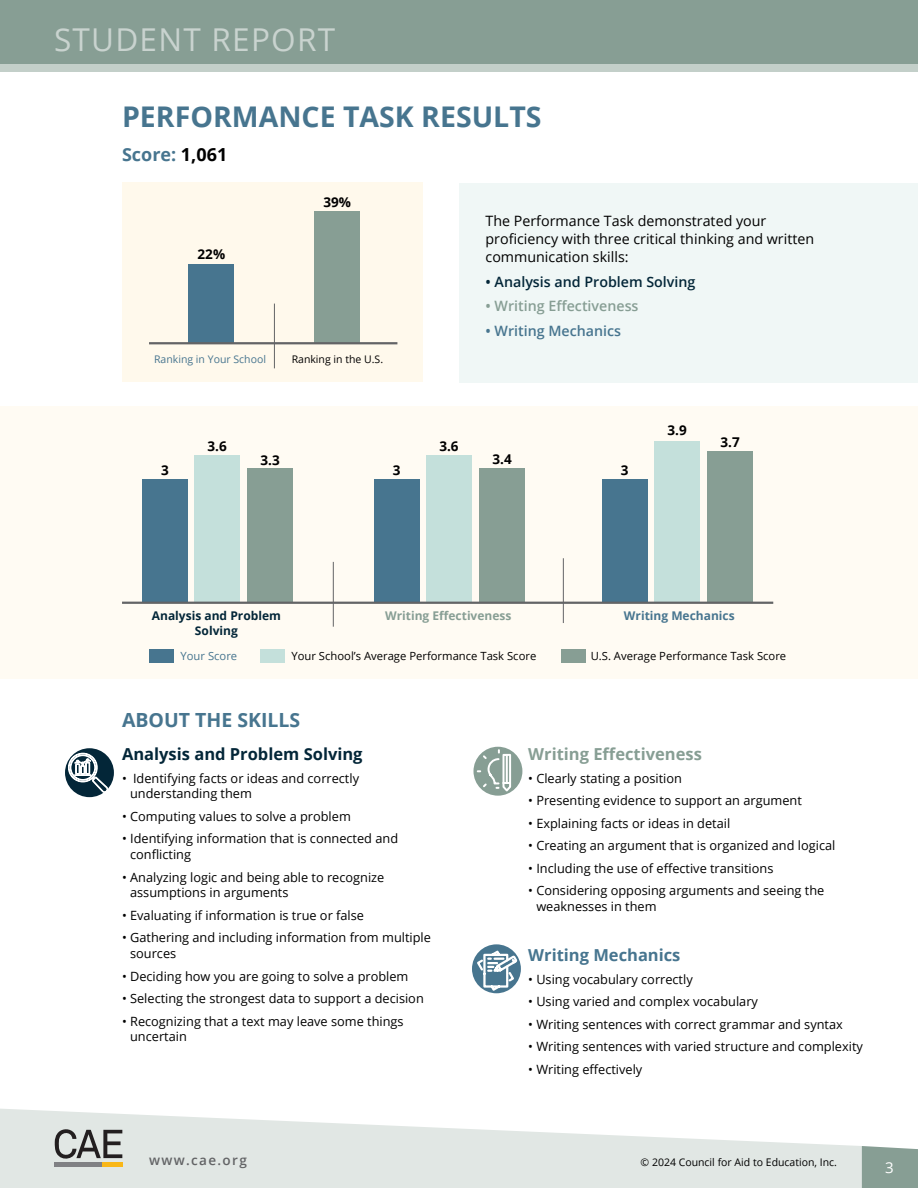
<style>
.page{position:relative;width:918px;height:1188px;background:#fff}
.page>*{position:absolute;margin:0;border:0;box-sizing:border-box;transform-origin:0 0}
.t1{font:31.5px "Open Sans";letter-spacing:.04em;color:#c9d3cf}
.t2{font:700 28.5px "Open Sans";color:#47758f}
.Report_header{font:700 19.5px "Open Sans";color:#47758f}
.Report_header-2{font:700 18px "Open Sans";color:#47758f}
.Report_header-3{font:700 16.5px "Open Sans";color:#032638}
.Report_header-4{font:700 16.5px "Open Sans";color:#879e94}
.Report_header-5{font:700 16.5px "Open Sans";color:#47758f}
.t3{font:15px "Open Sans";color:#fff}
.Report_text{font:14.25px/18px "Open Sans";color:#000}
.Report_text-2{font:600 14.25px "Open Sans";color:#032638}
.Report_text-3{font:600 14.25px "Open Sans";color:#879e94}
.Report_text-4{font:600 14.25px "Open Sans";color:#47758f}
.Report_text-5{font:700 13.5px "Open Sans";color:#000}
.t4{font:600 13.5px "Open Sans";letter-spacing:.1em;color:#636466}
.bar_chart_numbers{font:700 13.5px "Open Sans";color:#000}
.Report_text-6{font:12.75px/15.8px "Open Sans";color:#000}
.Report_header-6{font:700 12px/15px "Open Sans";color:#032638;text-align:center}
.Report_header-7{font:700 12px "Open Sans";color:#879e94}
.Report_header-8{font:700 12px "Open Sans";color:#47758f}
.Report_text-7{font:11.25px "Open Sans";color:#000}
.Report_text-8{font:11.25px "Open Sans";color:#47758f}
.bar_chart{font:10.5px "Open Sans";color:#000}
.bar_chart-2{font:10.5px "Open Sans";color:#47758f}
.s1{color:#000}
</style>
<div class="page">
<svg style="left:0;top:1109px;width:862px;height:79px;fill:#e1e7e4"></svg>
<svg style="left:55px;top:1128px;width:67px;height:34px"></svg>
<hr style="left:102px;top:1162px;width:21px;height:4px;background:#f9b717">
<hr style="left:55px;top:1162px;width:47px;height:4px;background:#808184">
<div style="left:862px;top:1146px;width:56px;height:42px;background:#879e94"></div>
<div style="left:0;top:0;width:918px;height:65px;background:#879e94"></div>
<div style="left:0;top:64px;width:918px;height:7px;background:#c3cfc9"></div>
<div style="left:0;top:406px;width:918px;height:272px;background:#fffbf3"></div>
<div style="left:122px;top:183px;width:300px;height:199px;background:#fff9ec"></div>
<div style="left:459px;top:183px;width:459px;height:199px;background:#f0f7f6"></div>
<div style="left:65px;top:748px;width:49px;height:49px;background:#032638;border-radius:50%"></div>
<div style="left:473px;top:747px;width:49px;height:49px;background:#879e94;border-radius:50%"></div>
<svg style="left:472px;top:944px;width:49px;height:49px"></svg>
<svg style="left:475px;top:949px;width:44px;height:44px"></svg>
<svg style="left:476px;top:748px;width:37px;height:45px"></svg>
<svg style="left:68px;top:753px;width:40px;height:40px"></svg>
<div style="left:189px;top:264px;width:45px;height:79px;background:#47758f"></div>
<div style="left:314px;top:211px;width:46px;height:132px;background:#879e94"></div>
<hr style="left:149px;top:342px;width:248px;height:2px;background:#636466">
<div style="left:142px;top:479px;width:46px;height:124px;background:#47758f"></div>
<div style="left:194px;top:456px;width:46px;height:147px;background:#c4e0db"></div>
<hr style="left:333px;top:562px;width:1px;height:65px;background:#636466">
<div style="left:248px;top:468px;width:45px;height:134px;background:#879e94"></div>
<div style="left:374px;top:479px;width:45px;height:124px;background:#47758f"></div>
<div style="left:426px;top:456px;width:46px;height:147px;background:#c4e0db"></div>
<div style="left:479px;top:468px;width:46px;height:134px;background:#879e94"></div>
<div style="left:602px;top:479px;width:46px;height:124px;background:#47758f"></div>
<div style="left:654px;top:441px;width:46px;height:162px;background:#c4e0db"></div>
<div style="left:708px;top:451px;width:45px;height:151px;background:#879e94"></div>
<hr style="left:122px;top:602px;width:651px;height:2px;background:#636466">
<hr style="left:563px;top:558px;width:1px;height:65px;background:#636466">
<div style="left:149px;top:649px;width:24px;height:14px;background:#47758f"></div>
<div style="left:261px;top:650px;width:24px;height:13px;background:#c4e0db"></div>
<div style="left:561px;top:649px;width:25px;height:14px;background:#879e94"></div>
<hr style="left:274px;top:304px;width:1px;height:64px;background:#636466">
<p class="t1" style="left:54px;top:18px;width:283px">STUDENT REPORT</p>
<p class="t2" style="left:122px;top:96px;width:421px">PERFORMANCE TASK RESULTS</p>
<p class="Report_header-2" style="left:122px;top:142px;width:107px">Score: <span class="s1">1,061</span></p>
<p class="bar_chart_numbers" style="left:198px;top:245px;width:29px">22%</p>
<p class="Report_text-5" style="left:323px;top:192px;width:29px">39%</p>
<p class="bar_chart-2" style="left:154px;top:352px;width:113px">Ranking in Your School</p>
<p class="bar_chart" style="left:292px;top:352px;width:93px">Ranking in the U.S.</p>
<p class="bar_chart_numbers" style="left:161px;top:461px;width:9px">3</p>
<p class="Report_text-5" style="left:207px;top:437px;width:21px">3.6</p>
<p class="Report_text-5" style="left:261px;top:451px;width:21px">3.3</p>
<p class="bar_chart_numbers" style="left:393px;top:461px;width:9px">3</p>
<p class="Report_text" style="left:486px;top:211px;width:330px">The Performance Task demonstrated your proficiency with three critical thinking and written communication skills:</p>
<p class="Report_text-2" style="left:486px;top:272px;width:211px">• Analysis and Problem Solving</p>
<p class="Report_text-3" style="left:486px;top:296px;width:155px">• Writing Effectiveness</p>
<p class="Report_text-4" style="left:486px;top:321px;width:137px">• Writing Mechanics</p>
<p class="Report_text-5" style="left:439px;top:437px;width:21px">3.6</p>
<p class="Report_text-5" style="left:493px;top:449px;width:21px">3.4</p>
<p class="bar_chart_numbers" style="left:621px;top:461px;width:9px">3</p>
<p class="Report_text-5" style="left:667px;top:420px;width:21px">3.9</p>
<p class="Report_text-5" style="left:721px;top:433px;width:21px">3.7</p>
<p class="Report_header-6" style="left:152px;top:608px;width:130px">Analysis and Problem<br>Solving</p>
<p class="Report_header-7" style="left:385px;top:607px;width:128px">Writing Effectiveness</p>
<p class="Report_header-8" style="left:624px;top:607px;width:112px">Writing Mechanics</p>
<p class="Report_text-8" style="left:181px;top:649px;width:58px">Your Score</p>
<p class="Report_text-7" style="left:291px;top:649px;width:246px">Your School’s Average Performance Task Score</p>
<p class="Report_text-7" style="left:591px;top:649px;width:197px">U.S. Average Performance Task Score</p>
<p class="Report_header" style="left:122px;top:706px;width:180px">ABOUT THE SKILLS</p>
<p class="Report_header-3" style="left:122px;top:743px;width:242px">Analysis and Problem Solving</p>
<p class="Report_text-6" style="left:130px;top:770px;width:230px;text-indent:-8px">• Identifying facts or ideas and correctly understanding them</p>
<p class="Report_text-6" style="left:122px;top:808px;width:230px">• Computing values to solve a problem</p>
<p class="Report_text-6" style="left:130px;top:831px;width:270px;text-indent:-8px">• Identifying information that is connected and conflicting</p>
<p class="Report_text-6" style="left:130px;top:869px;width:256px;text-indent:-8px">• Analyzing logic and being able to recognize assumptions in arguments</p>
<p class="Report_text-6" style="left:122px;top:907px;width:244px">• Evaluating if information is true or false</p>
<p class="Report_text-6" style="left:130px;top:930px;width:302px;text-indent:-8px">• Gathering and including information from multiple sources</p>
<p class="Report_text-6" style="left:122px;top:968px;width:288px">• Deciding how you are going to solve a problem</p>
<p class="Report_text-6" style="left:122px;top:990px;width:303px">• Selecting the strongest data to support a decision</p>
<p class="Report_text-6" style="left:130px;top:1013px;width:275px;text-indent:-8px">• Recognizing that a text may leave some things uncertain</p>
<p class="t4" style="left:149px;top:1150px;width:99px">www.cae.org</p>
<p class="Report_header-4" style="left:528px;top:743px;width:175px">Writing Effectiveness</p>
<p class="Report_text-6" style="left:528px;top:770px;width:155px">• Clearly stating a position</p>
<p class="Report_text-6" style="left:528px;top:792px;width:275px">• Presenting evidence to support an argument</p>
<p class="Report_text-6" style="left:528px;top:815px;width:204px">• Explaining facts or ideas in detail</p>
<p class="Report_text-6" style="left:528px;top:837px;width:309px">• Creating an argument that is organized and logical</p>
<p class="Report_text-6" style="left:528px;top:860px;width:247px">• Including the use of effective transitions</p>
<p class="Report_text-6" style="left:536px;top:882px;width:290px;text-indent:-8px">• Considering opposing arguments and seeing the weaknesses in them</p>
<p class="Report_header-5" style="left:528px;top:944px;width:154px">Writing Mechanics</p>
<p class="Report_text-6" style="left:528px;top:971px;width:166px">• Using vocabulary correctly</p>
<p class="Report_text-6" style="left:528px;top:993px;width:231px">• Using varied and complex vocabulary</p>
<p class="Report_text-6" style="left:528px;top:1016px;width:316px">• Writing sentences with correct grammar and syntax</p>
<p class="Report_text-6" style="left:528px;top:1038px;width:336px">• Writing sentences with varied structure and complexity</p>
<p class="Report_text-6" style="left:528px;top:1061px;width:116px">• Writing effectively</p>
<p class="bar_chart" style="left:641px;top:1155px;width:198px">© 2024 Council for Aid to Education, Inc.</p>
<p class="t3" style="left:885px;top:1157px;width:10px">3</p>
</div>
